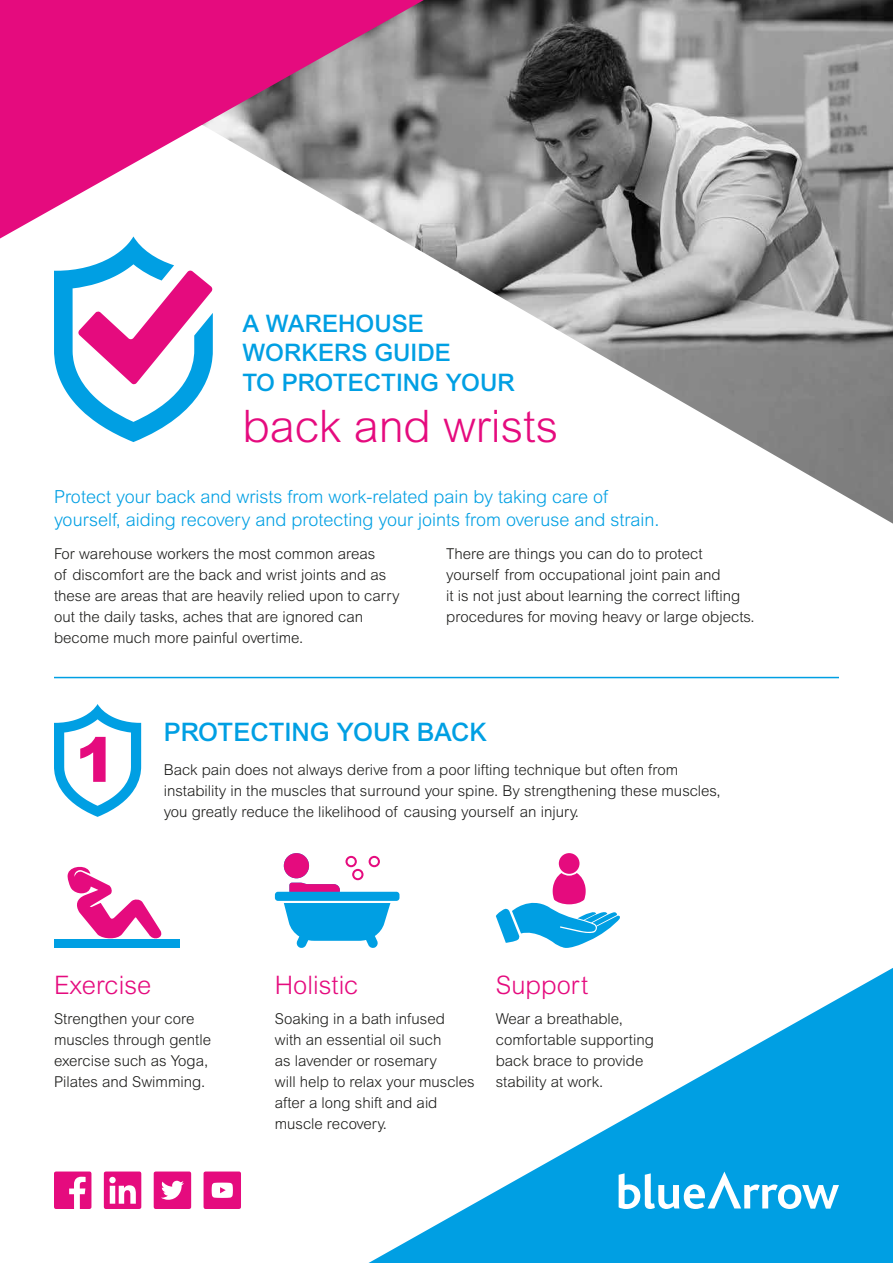
<style>
.page{position:relative;width:893px;height:1263px;background:#fff}
.page>*{position:absolute;margin:0;border:0;box-sizing:border-box;transform-origin:0 0}
.t1{font:900 61.8px "Arial";color:#e50b7e}
.t2{font:300 44.85px "Arial MT Std";color:#e50b7e}
.t3{font:300 25.5px "Arial MT Std";color:#e50b7e}
.t4{font:500 25.5px "Arial MT Std";color:#009fe3}
.t5{font:500 24.15px/29.5px "Arial MT Std";color:#009fe3}
.t6{font:300 18px/24px "Arial MT Std";color:#009fe3}
.t7{font:300 15px/21px "Arial MT Std";color:#1d1d1b}
</style>
<div class="page">
<img style="left:398px;top:0;width:495px;height:524px">
<svg style="left:368px;top:968px;width:525px;height:295px"></svg>
<svg style="left:619px;top:1171px;width:220px;height:38px"></svg>
<hr style="left:54px;top:677px;width:785px;height:1px;background:#009fe3">
<svg style="left:54px;top:1171px;width:37px;height:38px"></svg>
<svg style="left:204px;top:1171px;width:37px;height:38px"></svg>
<svg style="left:154px;top:1171px;width:37px;height:38px"></svg>
<svg style="left:104px;top:1171px;width:37px;height:38px"></svg>
<svg style="left:0;top:0;width:424px;height:238px"></svg>
<svg style="left:54px;top:236px;width:159px;height:206px"></svg>
<svg style="left:54px;top:704px;width:87px;height:113px"></svg>
<svg style="left:275px;top:856px;width:124px;height:92px"></svg>
<div style="left:284px;top:853px;width:25px;height:25px;background:#e50b7e;border-radius:50%"></div>
<svg style="left:67px;top:867px;width:98px;height:73px"></svg>
<div style="left:54px;top:940px;width:125px;height:8px;background:#009fe3"></div>
<svg style="left:496px;top:873px;width:124px;height:75px"></svg>
<div style="left:559px;top:853px;width:20px;height:21px;background:#e50b7e;border-radius:50%"></div>
<h3 class="t5" style="left:242px;top:308px;width:274px">A WAREHOUSE<br>WORKERS GUIDE<br>TO PROTECTING YOUR</h3>
<h2 class="t2" style="left:242px;top:401px;width:317px">back and wrists</h2>
<p class="t6" style="left:54px;top:484px;width:607px">Protect your back and wrists from work-related pain by taking care of yourself, aiding recovery and protecting your joints from overuse and strain.</p>
<p class="t7" style="left:54px;top:543px;width:347px">For warehouse workers the most common areas<br>of discomfort are the back and wrist joints and as these are areas that are heavily relied upon to carry out the daily tasks, aches that are ignored can become much more painful overtime.</p>
<p class="t7" style="left:446px;top:543px;width:310px">There are things you can do to protect yourself from occupational joint pain and<br>it is not just about learning the correct lifting procedures for moving heavy or large objects.</p>
<h1 class="t1" style="left:75px;top:715px;width:43px">1</h1>
<h3 class="t4" style="left:164px;top:717px;width:325px">PROTECTING YOUR BACK</h3>
<p class="t7" style="left:164px;top:759px;width:559px">Back pain does not always derive from a poor lifting technique but often from instability in the muscles that surround your spine. By strengthening these muscles, you greatly reduce the likelihood of causing yourself an injury.</p>
<h3 class="t3" style="left:54px;top:971px;width:99px">Exercise</h3>
<p class="t7" style="left:54px;top:1008px;width:159px">Strengthen your core muscles through gentle exercise such as Yoga,<br>Pilates and Swimming.</p>
<h3 class="t3" style="left:275px;top:971px;width:85px">Holistic</h3>
<p class="t7" style="left:275px;top:1008px;width:201px">Soaking in a bath infused with an essential oil such<br>as lavender or rosemary<br>will help to relax your muscles after a long shift and aid muscle recovery.</p>
<h3 class="t3" style="left:496px;top:971px;width:94px">Support</h3>
<p class="t7" style="left:496px;top:1008px;width:160px">Wear a breathable, comfortable supporting back brace to provide stability at work.</p>
</div>
